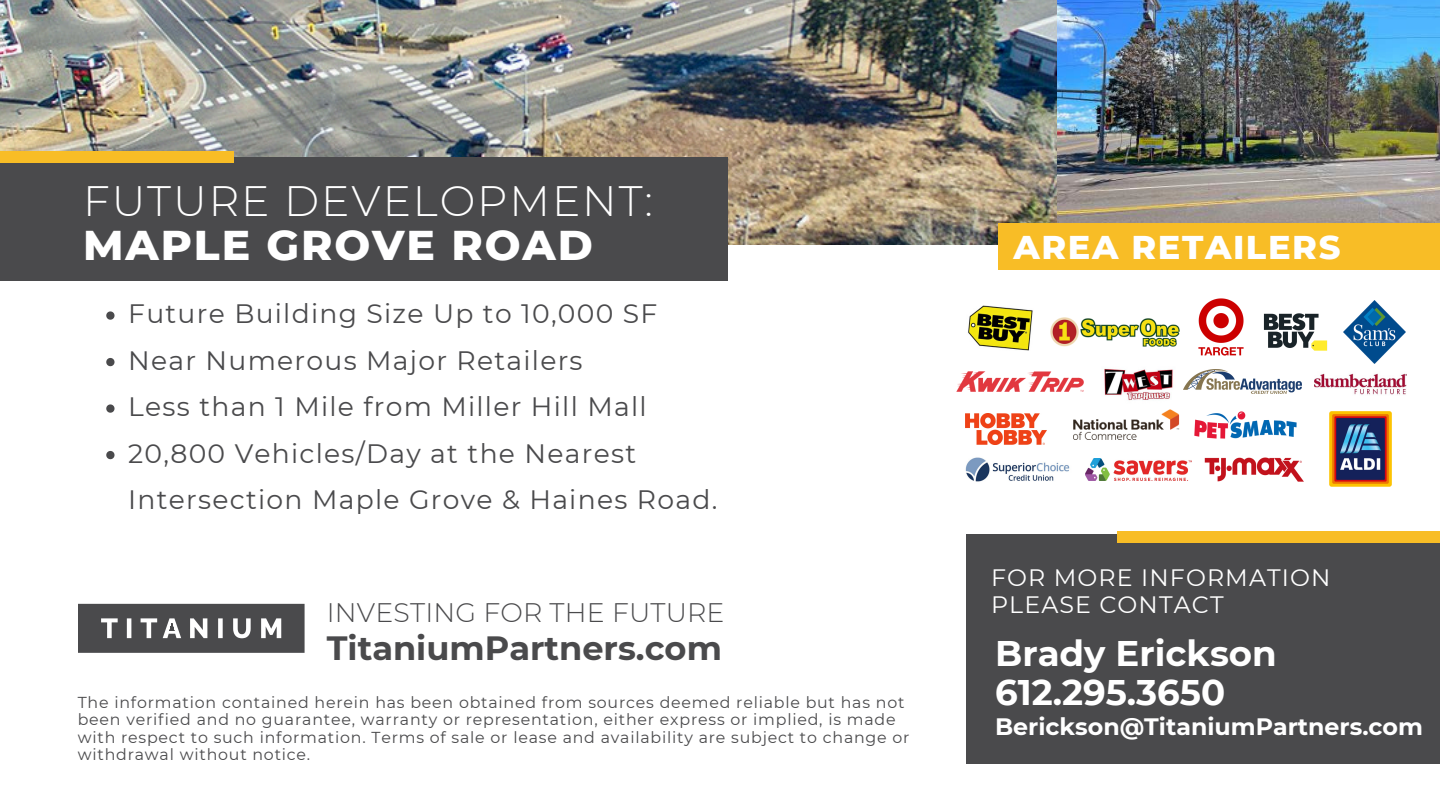
<style>
.page{position:relative;width:1440px;height:810px;background:#fff}
.page>*{position:absolute;margin:0;border:0;box-sizing:border-box;transform-origin:0 0}
.t1{font:300 42.5px/44.2px "Montserrat";letter-spacing:.045em;color:#fff}
.t2{font:700 35.6px/39.4px "Montserrat";color:#fff}
.t3{font:700 33.6px "Montserrat";color:#4a4a4c}
.t4{font:800 33.6px "Montserrat";letter-spacing:.045em;color:#fff}
.t5{font:300 26.8px "Montserrat";letter-spacing:.005em;color:#4a4a4c}
.t6{font:26.6px/46.5px "Montserrat";letter-spacing:.05em;color:#4a4a4c}
.t7{font:23.7px/27.6px "Montserrat";letter-spacing:.045em;color:#fff}
.t8{font:700 23.7px "Montserrat";color:#fff}
.t9{font:15.8px/17.4px "Montserrat";letter-spacing:.05em;color:#4a4a4c}
.s1{font-weight:800}
</style>
<div class="page">
<img style="left:0;top:0;width:1058px;height:244px">
<img style="left:1315px;top:363px;width:91px;height:32px">
<img style="left:1054px;top:329px;width:126px;height:110px">
<div style="left:0;top:157px;width:727px;height:123px;background:#4a4a4c"></div>
<div style="left:966px;top:535px;width:474px;height:229px;background:#4a4a4c"></div>
<img style="left:1058px;top:0;width:382px;height:223px">
<div style="left:0;top:151px;width:233px;height:12px;background:#f8bd26"></div>
<svg style="left:78px;top:604px;width:227px;height:49px;background:#606062"></svg>
<div style="left:999px;top:223px;width:441px;height:46px;background:#f8bd26"></div>
<div style="left:1118px;top:531px;width:322px;height:12px;background:#f8bd26"></div>
<img style="left:956px;top:372px;width:127px;height:19px">
<img style="left:1329px;top:412px;width:63px;height:75px">
<img style="left:1263px;top:313px;width:62px;height:38px">
<img style="left:968px;top:306px;width:65px;height:45px">
<img style="left:1183px;top:369px;width:119px;height:25px">
<img style="left:965px;top:457px;width:139px;height:25px">
<img style="left:1325px;top:301px;width:81px;height:62px">
<img style="left:1085px;top:459px;width:107px;height:21px">
<img style="left:1198px;top:298px;width:46px;height:58px">
<img style="left:1204px;top:457px;width:100px;height:25px">
<img style="left:1194px;top:411px;width:103px;height:28px">
<img style="left:966px;top:413px;width:81px;height:32px">
<img style="left:1074px;top:410px;width:106px;height:30px">
<img style="left:1050px;top:317px;width:129px;height:29px">
<svg style="left:106px;top:311px;width:9px;height:9px"></svg>
<svg style="left:106px;top:358px;width:9px;height:8px"></svg>
<svg style="left:106px;top:404px;width:9px;height:9px"></svg>
<svg style="left:106px;top:451px;width:9px;height:8px"></svg>
<p class="t1" style="left:83px;top:179px;width:572px">FUTURE DEVELOPMENT:<br><span class="s1">MAPLE GROVE ROAD</span></p>
<p class="t6" style="left:128px;top:291px;width:531px">Future Building Size Up to 10,000 SF</p>
<h1 class="t6" style="left:128px;top:337px;width:456px">Near Numerous Major Retailers</h1>
<p class="t6" style="left:128px;top:384px;width:520px">Less than 1 Mile from Miller Hill Mall</p>
<p class="t6" style="left:128px;top:430px;width:591px">20,800 Vehicles/Day at the Nearest<br>Intersection Maple Grove &amp; Haines Road.</p>
<p class="t5" style="left:327px;top:596px;width:399px">INVESTING FOR THE FUTURE</p>
<p class="t3" style="left:327px;top:628px;width:397px">TitaniumPartners.com</p>
<p class="t9" style="left:78px;top:693px;width:833px">The information contained herein has been obtained from sources deemed reliable but has not been verified and no guarantee, warranty or representation, either express or implied, is made with respect to such information. Terms of sale or lease and availability are subject to change or withdrawal without notice.</p>
<p class="t4" style="left:1014px;top:226px;width:328px">AREA RETAILERS</p>
<h2 class="t7" style="left:991px;top:564px;width:341px">FOR MORE INFORMATION<br>PLEASE CONTACT</h2>
<p class="t2" style="left:995px;top:633px;width:283px">Brady Erickson<br>612.295.3650</p>
<p class="t8" style="left:995px;top:712px;width:429px">Berickson@TitaniumPartners.com</p>
</div>
